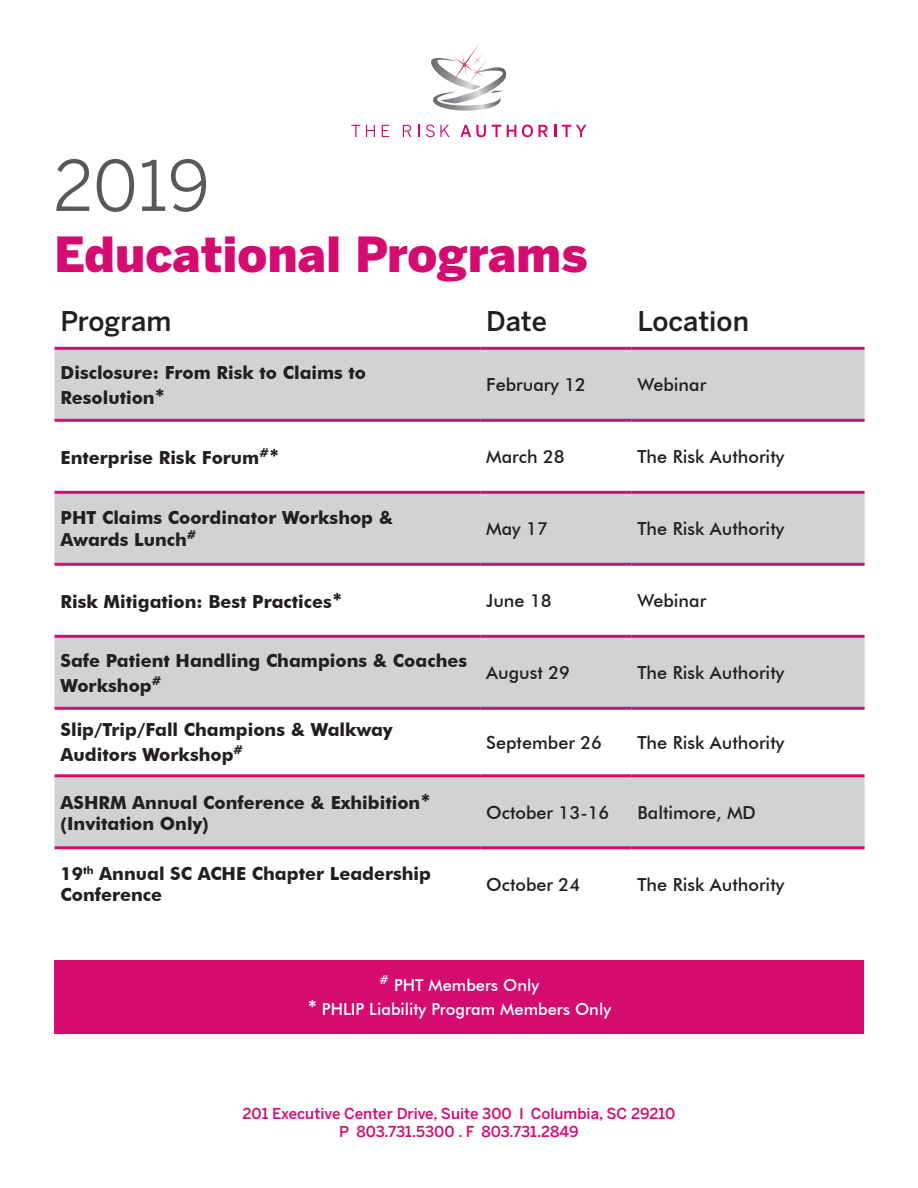
<style>
.page{position:relative;width:918px;height:1188px;background:#fff}
.page>*{position:absolute;margin:0;border:0;box-sizing:border-box;transform-origin:0 0}
.t1{font:69px "Benton Sans";color:#57585a}
.t2{font:900 48px "Benton Sans";color:#d40c70}
.t3{font:500 27px "Benton Sans";color:#231f20}
.t4{font:700 18px/25.2px "Futura BT";color:#231f20}
.t5{font:500 18px "Futura BT";color:#231f20}
.t6{font:500 16.5px "Futura BT";color:#fff}
.t7{font:500 15px "Benton Sans";color:#d40c70}
.s1{font-size:21px}
</style>
<div class="page">
<svg style="left:351px;top:125px;width:9px;height:12px"></svg>
<svg style="left:366px;top:125px;width:9px;height:12px"></svg>
<svg style="left:382px;top:125px;width:7px;height:12px"></svg>
<svg style="left:403px;top:125px;width:8px;height:12px"></svg>
<svg style="left:418px;top:125px;width:2px;height:12px"></svg>
<svg style="left:426px;top:125px;width:24px;height:12px"></svg>
<svg style="left:460px;top:125px;width:26px;height:12px"></svg>
<svg style="left:492px;top:125px;width:9px;height:12px"></svg>
<svg style="left:507px;top:125px;width:9px;height:12px"></svg>
<svg style="left:522px;top:125px;width:26px;height:12px"></svg>
<svg style="left:554px;top:125px;width:2px;height:12px"></svg>
<svg style="left:562px;top:125px;width:24px;height:12px"></svg>
<svg style="left:431px;top:44px;width:76px;height:67px"></svg>
<svg style="left:55px;top:350px;width:810px;height:496px;fill:#d1d2d4"></svg>
<hr style="left:55px;top:347px;width:425px;height:3px;background:#d40c70">
<hr style="left:480px;top:347px;width:152px;height:3px;background:#d40c70">
<hr style="left:632px;top:347px;width:233px;height:3px;background:#d40c70">
<hr style="left:55px;top:419px;width:425px;height:3px;background:#d40c70">
<hr style="left:480px;top:419px;width:152px;height:3px;background:#d40c70">
<hr style="left:632px;top:419px;width:233px;height:3px;background:#d40c70">
<hr style="left:55px;top:491px;width:425px;height:3px;background:#d40c70">
<hr style="left:480px;top:491px;width:152px;height:3px;background:#d40c70">
<hr style="left:632px;top:491px;width:233px;height:3px;background:#d40c70">
<hr style="left:55px;top:563px;width:425px;height:3px;background:#d40c70">
<hr style="left:480px;top:563px;width:152px;height:3px;background:#d40c70">
<hr style="left:632px;top:563px;width:233px;height:3px;background:#d40c70">
<hr style="left:55px;top:635px;width:425px;height:3px;background:#d40c70">
<hr style="left:480px;top:635px;width:152px;height:3px;background:#d40c70">
<hr style="left:632px;top:635px;width:233px;height:3px;background:#d40c70">
<hr style="left:55px;top:707px;width:425px;height:3px;background:#d40c70">
<hr style="left:480px;top:707px;width:152px;height:3px;background:#d40c70">
<hr style="left:632px;top:707px;width:233px;height:3px;background:#d40c70">
<hr style="left:55px;top:774px;width:425px;height:3px;background:#d40c70">
<hr style="left:480px;top:774px;width:152px;height:3px;background:#d40c70">
<hr style="left:632px;top:774px;width:233px;height:3px;background:#d40c70">
<hr style="left:55px;top:846px;width:425px;height:3px;background:#d40c70">
<hr style="left:480px;top:846px;width:152px;height:3px;background:#d40c70">
<hr style="left:632px;top:846px;width:233px;height:3px;background:#d40c70">
<div style="left:54px;top:961px;width:810px;height:73px;background:#d40c70"></div>
<p class="t1" style="left:53px;top:145px;width:158px">2019</p>
<p class="t2" style="left:54px;top:225px;width:535px">Educational Programs</p>
<p class="t3" style="left:61px;top:305px;width:112px">Program</p>
<p class="t3" style="left:486px;top:305px;width:62px">Date</p>
<p class="t3" style="left:638px;top:305px;width:113px">Location</p>
<p class="t4" style="left:61px;top:359px;width:307px">Disclosure: From Risk to Claims to<br>Resolution<span class="s1">*</span></p>
<p class="t5" style="left:486px;top:374px;width:101px">February 12</p>
<p class="t5" style="left:638px;top:374px;width:70px">Webinar</p>
<p class="t4" style="left:61px;top:445px;width:221px">Enterprise Risk Forum<sup>#</sup><span class="s1">*</span></p>
<p class="t5" style="left:486px;top:446px;width:80px">March 28</p>
<p class="t5" style="left:638px;top:446px;width:148px">The Risk Authority</p>
<p class="t4" style="left:61px;top:505px;width:334px">PHT Claims Coordinator Workshop &amp;</p>
<p class="t4" style="left:61px;top:527px;width:137px">Awards Lunch<sup>#</sup></p>
<p class="t5" style="left:486px;top:518px;width:63px">May 17</p>
<p class="t5" style="left:638px;top:518px;width:148px">The Risk Authority</p>
<p class="t4" style="left:61px;top:589px;width:284px">Risk Mitigation: Best Practices<span class="s1">*</span></p>
<p class="t5" style="left:486px;top:590px;width:67px">June 18</p>
<p class="t5" style="left:638px;top:590px;width:70px">Webinar</p>
<p class="t4" style="left:61px;top:647px;width:408px">Safe Patient Handling Champions &amp; Coaches<br>Workshop<sup>#</sup></p>
<p class="t4" style="left:61px;top:717px;width:334px">Slip/Trip/Fall Champions &amp; Walkway</p>
<p class="t4" style="left:61px;top:742px;width:184px">Auditors Workshop<sup>#</sup></p>
<p class="t5" style="left:486px;top:662px;width:85px">August 29</p>
<p class="t5" style="left:638px;top:662px;width:148px">The Risk Authority</p>
<p class="t5" style="left:486px;top:732px;width:117px">September 26</p>
<p class="t5" style="left:638px;top:732px;width:148px">The Risk Authority</p>
<p class="t4" style="left:61px;top:792px;width:372px;line-height:21px">ASHRM Annual Conference &amp; Exhibition<span class="s1">* </span>(Invitation Only)</p>
<p class="t5" style="left:486px;top:801px;width:125px">October 13-16</p>
<p class="t5" style="left:638px;top:801px;width:120px">Baltimore, MD</p>
<p class="t4" style="left:61px;top:863px;width:372px;line-height:21.6px">19<sup>th</sup> Annual SC ACHE Chapter Leadership<br>Conference</p>
<p class="t5" style="left:486px;top:873px;width:96px">October 24</p>
<p class="t5" style="left:638px;top:873px;width:148px">The Risk Authority</p>
<p class="t6" style="left:380px;top:975px;width:161px"><sup>#</sup> PHT Members Only</p>
<p class="t6" style="left:308px;top:999px;width:305px"><span class="s1">*</span> PHLIP Liability Program Members Only</p>
<p class="t7" style="left:243px;top:1105px;width:434px">201 Executive Center Drive, Suite 300 l Columbia, SC 29210</p>
<p class="t7" style="left:339px;top:1123px;width:241px">P 803.731.5300 . F 803.731.2849</p>
</div>
